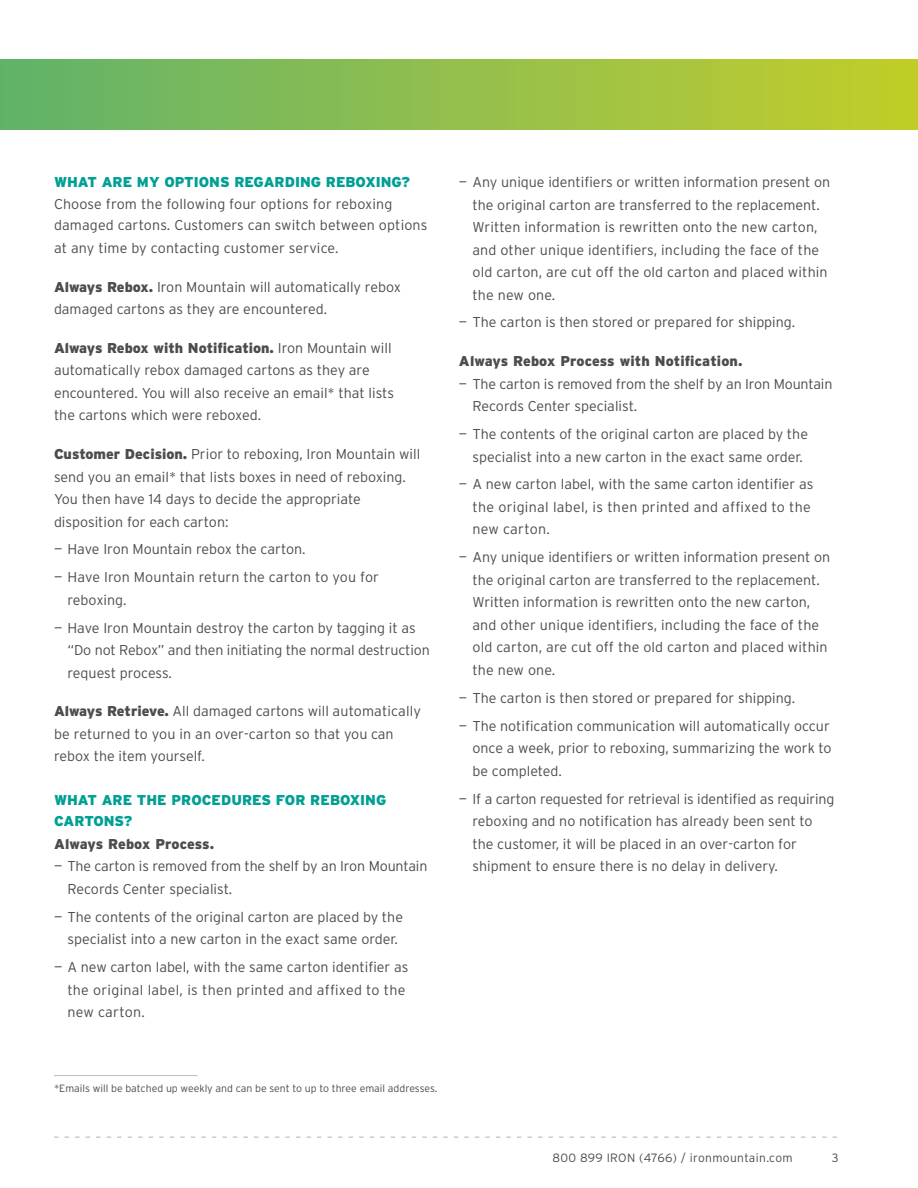
<style>
.page{position:relative;width:918px;height:1188px;background:#fff}
.page>*{position:absolute;margin:0;border:0;box-sizing:border-box;transform-origin:0 0}
.t1{font:300 14.25px/22.5px "Interstate";color:#4b4c4d}
.t2{font:900 14.25px "Interstate";letter-spacing:.005em;color:#4b4c4d}
.t3{font:900 14.25px/21px "Interstate";color:#009f94}
.t4{font:900 14.25px "Interstate";letter-spacing:.095em;color:#009f94}
.t5{font:300 12px "Interstate";letter-spacing:.03em;color:#4b4c4d}
.t6{font:300 10.5px "Interstate";color:#4b4c4d}
.s1{font-weight:900}
</style>
<div class="page">
<div style="left:0;top:59px;width:918px;height:70px;background:linear-gradient(to right,#61b26c,#c3cd2b)"></div>
<svg style="left:54px;top:1137px;width:783px;height:1px"></svg>
<hr style="left:54px;top:1075px;width:144px;height:1px;background:#c5b9b3">
<p class="t4" style="left:54px;top:174px;width:358px">What are my options regarding reboxing?</p>
<p class="t1" style="left:54px;top:193px;width:375px;line-height:22px">Choose from the following four options for reboxing damaged cartons. Customers can switch between options at any time by contacting customer service.</p>
<p class="t1" style="left:54px;top:275px;width:349px"><span class="s1">Always Rebox.</span> Iron Mountain will automatically rebox damaged cartons as they are encountered.</p>
<p class="t1" style="left:54px;top:336px;width:342px"><span class="s1">Always Rebox with Notification.</span> Iron Mountain will automatically rebox damaged cartons as they are encountered. You will also receive an email* that lists the cartons which were reboxed.</p>
<p class="t1" style="left:54px;top:443px;width:368px"><span class="s1">Customer Decision.</span> Prior to reboxing, Iron Mountain will send you an email* that lists boxes in need of reboxing.<br>You then have 14 days to decide the appropriate disposition for each carton:</p>
<p class="t1" style="left:54px;top:538px;width:253px">— Have Iron Mountain rebox the carton.</p>
<p class="t1" style="left:67px;top:566px;width:313px;text-indent:-13px">— Have Iron Mountain return the carton to you for reboxing.</p>
<p class="t1" style="left:67px;top:616px;width:364px;text-indent:-13px">— Have Iron Mountain destroy the carton by tagging it as “Do not Rebox” and then initiating the normal destruction request process.</p>
<p class="t1" style="left:54px;top:700px;width:369px"><span class="s1">Always Retrieve.</span> All damaged cartons will automatically be returned to you in an over-carton so that you can rebox the item yourself.</p>
<p class="t3" style="left:54px;top:790px;width:334px">What are the procedures for reboxing cartons?</p>
<p class="t2" style="left:54px;top:836px;width:162px">Always Rebox Process.</p>
<p class="t1" style="left:67px;top:855px;width:361px;text-indent:-13px">— The carton is removed from the shelf by an Iron Mountain<br>Records Center specialist.</p>
<p class="t1" style="left:54px;top:905px;width:351px;text-align:center">— The contents of the original carton are placed by the specialist into a new carton in the exact same order.</p>
<p class="t1" style="left:67px;top:956px;width:342px;text-indent:-13px">— A new carton label, with the same carton identifier as the original label, is then printed and affixed to the new carton.</p>
<p class="t1" style="left:472px;top:171px;width:359px;text-indent:-13px">— Any unique identifiers or written information present on the original carton are transferred to the replacement.<br>Written information is rewritten onto the new carton, and other unique identifiers, including the face of the old carton, are cut off the old carton and placed within the new one.</p>
<p class="t1" style="left:459px;top:311px;width:338px">— The carton is then stored or prepared for shipping.</p>
<p class="t2" style="left:459px;top:353px;width:285px">Always Rebox Process with Notification.</p>
<p class="t1" style="left:472px;top:372px;width:361px;text-indent:-13px">— The carton is removed from the shelf by an Iron Mountain<br>Records Center specialist.</p>
<p class="t1" style="left:459px;top:423px;width:351px;text-align:center">— The contents of the original carton are placed by the specialist into a new carton in the exact same order.</p>
<p class="t1" style="left:472px;top:473px;width:342px;text-indent:-13px">— A new carton label, with the same carton identifier as the original label, is then printed and affixed to the new carton.</p>
<p class="t1" style="left:472px;top:546px;width:359px;text-indent:-13px">— Any unique identifiers or written information present on the original carton are transferred to the replacement.<br>Written information is rewritten onto the new carton, and other unique identifiers, including the face of the old carton, are cut off the old carton and placed within the new one.</p>
<p class="t1" style="left:459px;top:686px;width:338px">— The carton is then stored or prepared for shipping.</p>
<p class="t1" style="left:472px;top:714px;width:361px;text-indent:-13px">— The notification communication will automatically occur once a week, prior to reboxing, summarizing the work to be completed.</p>
<p class="t1" style="left:472px;top:787px;width:364px;text-indent:-13px">— If a carton requested for retrieval is identified as requiring reboxing and no notification has already been sent to the customer, it will be placed in an over-carton for shipment to ensure there is no delay in delivery.</p>
<p class="t6" style="left:54px;top:1083px;width:385px">*Emails will be batched up weekly and can be sent to up to three email addresses.</p>
<p class="t5" style="left:552px;top:1151px;width:242px">800 899 IRON (4766) / ironmountain.com</p>
<p class="t5" style="left:832px;top:1151px;width:8px">3</p>
</div>
